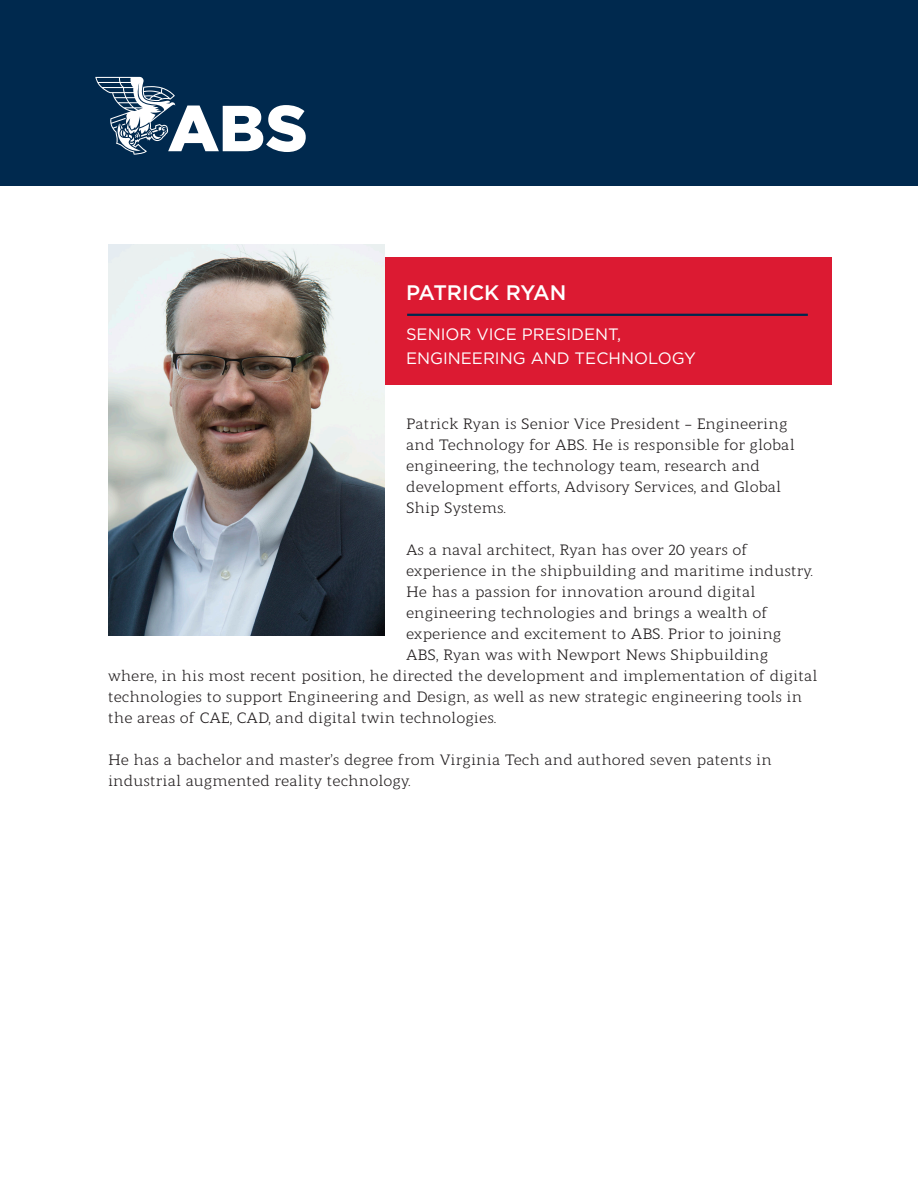
<style>
.page{position:relative;width:918px;height:1188px;background:#fff}
.page>*{position:absolute;margin:0;border:0;box-sizing:border-box;transform-origin:0 0}
.t1{font:500 21px "Gotham";color:#fff}
.t2{font:16.5px/24px "Gotham";color:#fff}
.t3{font:15px/21px "Modum";color:#231f20}
</style>
<div class="page">
<div style="left:232px;top:257px;width:600px;height:127px;background:#dc1a32"></div>
<div style="left:0;top:0;width:918px;height:186px;background:#00294e"></div>
<svg style="left:95px;top:77px;width:211px;height:78px"></svg>
<hr style="left:407px;top:314px;width:401px;height:2px;background:#00294e">
<img style="left:108px;top:244px;width:276px;height:391px">
<h1 class="t1" style="left:406px;top:279px;width:162px">PATRICK RYAN</h1>
<p class="t2" style="left:406px;top:322px;width:291px">SENIOR VICE PRESIDENT,<br>ENGINEERING AND TECHNOLOGY</p>
<p class="t3" style="left:406px;top:411px;width:390px">Patrick Ryan is Senior Vice President – Engineering and Technology for ABS. He is responsible for global engineering, the technology team, research and development efforts, Advisory Services, and Global Ship Systems.</p>
<p class="t3" style="left:406px;top:537px;width:343px">As a naval architect, Ryan has over 20 years of</p>
<p class="t3" style="left:406px;top:558px;width:408px">experience in the shipbuilding and maritime industry.</p>
<p class="t3" style="left:406px;top:579px;width:351px">He has a passion for innovation around digital</p>
<p class="t3" style="left:406px;top:600px;width:363px">engineering technologies and brings a wealth of</p>
<p class="t3" style="left:406px;top:621px;width:377px">experience and excitement to ABS. Prior to joining</p>
<p class="t3" style="left:406px;top:642px;width:364px">ABS, Ryan was with Newport News Shipbuilding</p>
<p class="t3" style="left:108px;top:663px;width:711px">where, in his most recent position, he directed the development and implementation of digital</p>
<p class="t3" style="left:108px;top:684px;width:696px">technologies to support Engineering and Design, as well as new strategic engineering tools in</p>
<p class="t3" style="left:108px;top:705px;width:390px">the areas of CAE, CAD, and digital twin technologies.</p>
<p class="t3" style="left:108px;top:747px;width:665px">He has a bachelor and master’s degree from Virginia Tech and authored seven patents in industrial augmented reality technology.</p>
</div>
